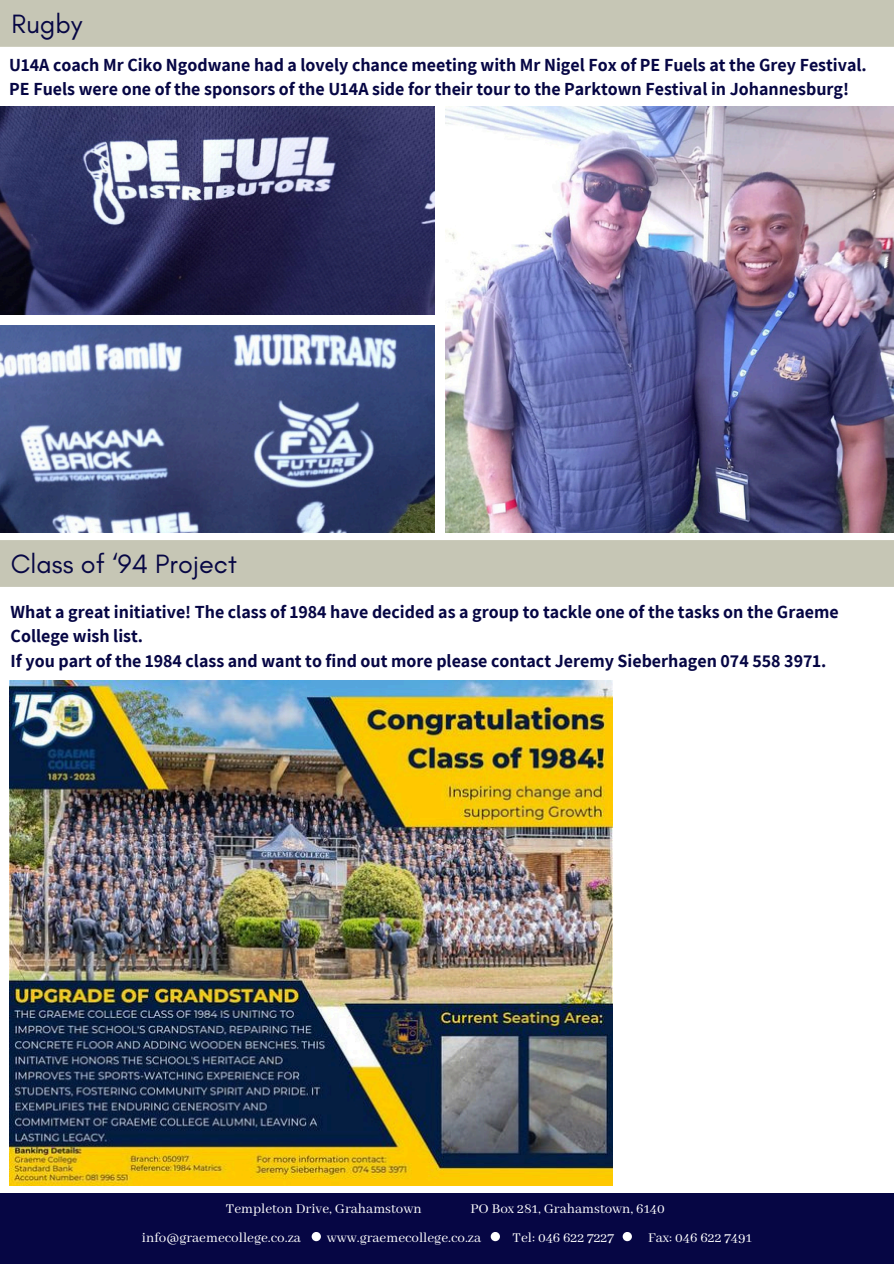
<style>
.page{position:relative;width:894px;height:1264px;background:#fff}
.page>*{position:absolute;margin:0;border:0;box-sizing:border-box;transform-origin:0 0}
.t1{font:27px "Glacial Indifference";color:#060644}
.t2{font:700 18px/24.8px "Assistant";color:#060644}
.t3{font:15px "Abhaya Libre";color:#fff}
</style>
<div class="page">
<img style="left:0;top:107px;width:434px;height:207px">
<img style="left:0;top:325px;width:434px;height:207px">
<img style="left:446px;top:107px;width:447px;height:425px">
<div style="left:0;top:1193px;width:893px;height:70px;background:#060644"></div>
<svg style="left:490px;top:1231px;width:10px;height:10px"></svg>
<svg style="left:622px;top:1231px;width:9px;height:10px"></svg>
<svg style="left:311px;top:1231px;width:10px;height:10px"></svg>
<div style="left:0;top:0;width:893px;height:47px;background:#c6c6b5"></div>
<div style="left:0;top:540px;width:893px;height:47px;background:#c6c6b5"></div>
<img style="left:9px;top:680px;width:603px;height:505px">
<p class="t1" style="left:11px;top:7px;width:72px">Rugby</p>
<p class="t2" style="left:9px;top:52px;width:858px">U14A coach Mr Ciko Ngodwane had a lovely chance meeting with Mr Nigel Fox of PE Fuels at the Grey Festival.<br>PE Fuels were one of the sponsors of the U14A side for their tour to the Parktown Festival in Johannesburg!</p>
<p class="t1" style="left:11px;top:547px;width:227px">Class of ‘94 Project</p>
<h2 class="t2" style="left:11px;top:598px;width:829px">What a great initiative! The class of 1984 have decided as a group to tackle one of the tasks on the Graeme<br>College wish list.<br>If you part of the 1984 class and want to find out more please contact Jeremy Sieberhagen 074 558 3971.</h2>
<h1 class="t3" style="left:226px;top:1200px;width:197px">Templeton Drive, Grahamstown</h1>
<h1 class="t3" style="left:470px;top:1200px;width:196px">PO Box 281, Grahamstown, 6140</h1>
<h2 class="t3" style="left:142px;top:1228px;width:160px">info@graemecollege.co.za</h2>
<h2 class="t3" style="left:326px;top:1228px;width:156px">www.graemecollege.co.za</h2>
<h2 class="t3" style="left:512px;top:1228px;width:103px">Tel: 046 622 7227</h2>
<h2 class="t3" style="left:648px;top:1228px;width:105px">Fax: 046 622 7491</h2>
</div>
